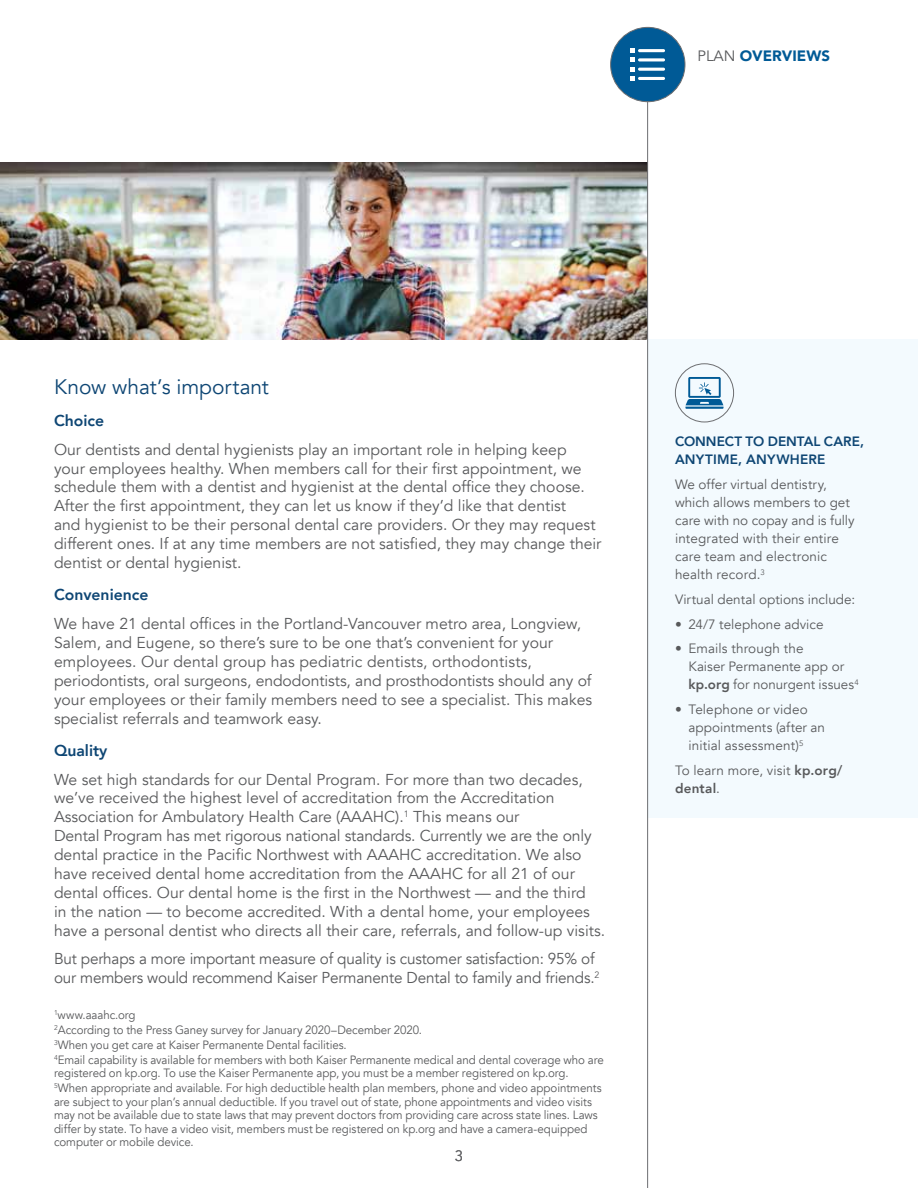
<style>
.page{position:relative;width:918px;height:1188px;background:#fff}
.page>*{position:absolute;margin:0;border:0;box-sizing:border-box;transform-origin:0 0}
.t1{font:21px "Avenir";letter-spacing:-.005em;color:#0e4674}
.t2{font:15.75px/18.9px "Avenir";color:#58595b}
.t3{font:800 15.75px "Avenir";color:#0e4674}
.t4{font:900 15px "Avenir";color:#005a96}
.t5{font:15px "Avenir";color:#636466}
.t6{font:13.5px/18px "Avenir";letter-spacing:.005em;color:#58595b}
.t7{font:800 13.5px/18px "Avenir";letter-spacing:.01em;color:#0e4674}
.t8{font:12px/14.9px "Avenir";letter-spacing:-.005em;color:#58595b;scale:.96 1}
.s1{font-weight:400;color:#58595b}
.s2{font-weight:800}
</style>
<div class="page">
<img style="left:0;top:162px;width:647px;height:177px">
<div style="left:611px;top:27px;width:74px;height:75px;background:#005a96;border-radius:50%"></div>
<div style="left:610px;top:27px;width:75px;height:75px;border:1px solid #6d6e71;border-radius:50%"></div>
<div style="left:648px;top:339px;width:270px;height:479px;background:#f3fafe"></div>
<div style="left:675px;top:364px;width:59px;height:58px;border:1px solid #6d6e71;border-radius:50%"></div>
<hr style="left:638px;top:49px;width:27px;height:3px;background:#fff;border-radius:2px">
<hr style="left:638px;top:77px;width:27px;height:3px;background:#fff;border-radius:2px">
<hr style="left:638px;top:68px;width:27px;height:3px;background:#fff;border-radius:2px">
<hr style="left:638px;top:58px;width:27px;height:3px;background:#fff;border-radius:2px">
<svg style="left:630px;top:48px;width:4px;height:33px"></svg>
<hr style="left:647px;top:102px;width:1px;height:1086px;background:#6d6e71">
<svg style="left:685px;top:377px;width:39px;height:32px"></svg>
<p class="t4" style="left:698px;top:43px;width:134px"><span class="s1">PLAN</span> OVERVIEWS</p>
<h1 class="t1" style="left:54px;top:374px;width:216px">Know what’s important</h1>
<p class="t3" style="left:54px;top:408px;width:52px">Choice</p>
<p class="t2" style="left:54px;top:440px;width:549px">Our dentists and dental hygienists play an important role in helping keep<br>your employees healthy. When members call for their first appointment, we schedule them with a dentist and hygienist at the dental office they choose.<br>After the first appointment, they can let us know if they’d like that dentist<br>and hygienist to be their personal dental care providers. Or they may request different ones. If at any time members are not satisfied, they may change their dentist or dental hygienist.</p>
<p class="t3" style="left:54px;top:583px;width:96px">Convenience</p>
<p class="t2" style="left:54px;top:614px;width:540px">We have 21 dental offices in the Portland-Vancouver metro area, Longview, Salem, and Eugene, so there’s sure to be one that’s convenient for your employees. Our dental group has pediatric dentists, orthodontists, periodontists, oral surgeons, endodontists, and prosthodontists should any of your employees or their family members need to see a specialist. This makes specialist referrals and teamwork easy.</p>
<p class="t3" style="left:54px;top:738px;width:55px">Quality</p>
<p class="t2" style="left:54px;top:770px;width:553px">We set high standards for our Dental Program. For more than two decades, we’ve received the highest level of accreditation from the Accreditation Association for Ambulatory Health Care (AAAHC).<sup>1</sup> This means our<br>Dental Program has met rigorous national standards. Currently we are the only dental practice in the Pacific Northwest with AAAHC accreditation. We also have received dental home accreditation from the AAAHC for all 21 of our dental offices. Our dental home is the first in the Northwest — and the third<br>in the nation — to become accredited. With a dental home, your employees have a personal dentist who directs all their care, referrals, and follow-up visits.</p>
<p class="t2" style="left:54px;top:950px;width:547px">But perhaps a more important measure of quality is customer satisfaction: 95% of our members would recommend Kaiser Permanente Dental to family and friends.<sup>2</sup></p>
<p class="t8" style="left:54px;top:1008px;width:574px"><sup>1</sup>www.aaahc.org<br><sup>2</sup>According to the Press Ganey survey for January 2020–December 2020.<br><sup>3</sup>When you get care at Kaiser Permanente Dental facilities.<br><sup>4</sup>Email capability is available for members with both Kaiser Permanente medical and dental coverage who are</p>
<p class="t8" style="left:54px;top:1066px;width:572px">registered on kp.org. To use the Kaiser Permanente app, you must be a member registered on kp.org.<br><sup>5</sup>When appropriate and available. For high deductible health plan members, phone and video appointments</p>
<p class="t8" style="left:54px;top:1095px;width:568px;line-height:13.5px">are subject to your plan’s annual deductible. If you travel out of state, phone appointments and video visits may not be available due to state laws that may prevent doctors from providing care across state lines. Laws differ by state. To have a video visit, members must be registered on kp.org and have a camera-equipped computer or mobile device.</p>
<p class="t5" style="left:455px;top:1147px;width:10px">3</p>
<p class="t7" style="left:675px;top:433px;width:191px">CONNECT TO DENTAL CARE,<br>ANYTIME, ANYWHERE</p>
<p class="t6" style="left:675px;top:476px;width:181px">We offer virtual dentistry, which allows members to get care with no copay and is fully integrated with their entire care team and electronic health record.<sup>3</sup></p>
<p class="t6" style="left:675px;top:591px;width:182px">Virtual dental options include:</p>
<p class="t6" style="left:675px;top:615px;width:150px">• 24/7 telephone advice</p>
<p class="t6" style="left:688px;top:640px;width:172px;text-indent:-14px">• Emails through the<br>Kaiser Permanente app or <span class="s2">kp.org</span> for nonurgent issues<sup>4</sup></p>
<p class="t6" style="left:688px;top:701px;width:138px;text-indent:-14px">• Telephone or video appointments (after an initial assessment)<sup>5</sup></p>
<p class="t6" style="left:675px;top:762px;width:169px">To learn more, visit <span class="s2">kp.org/ dental</span>.</p>
</div>
